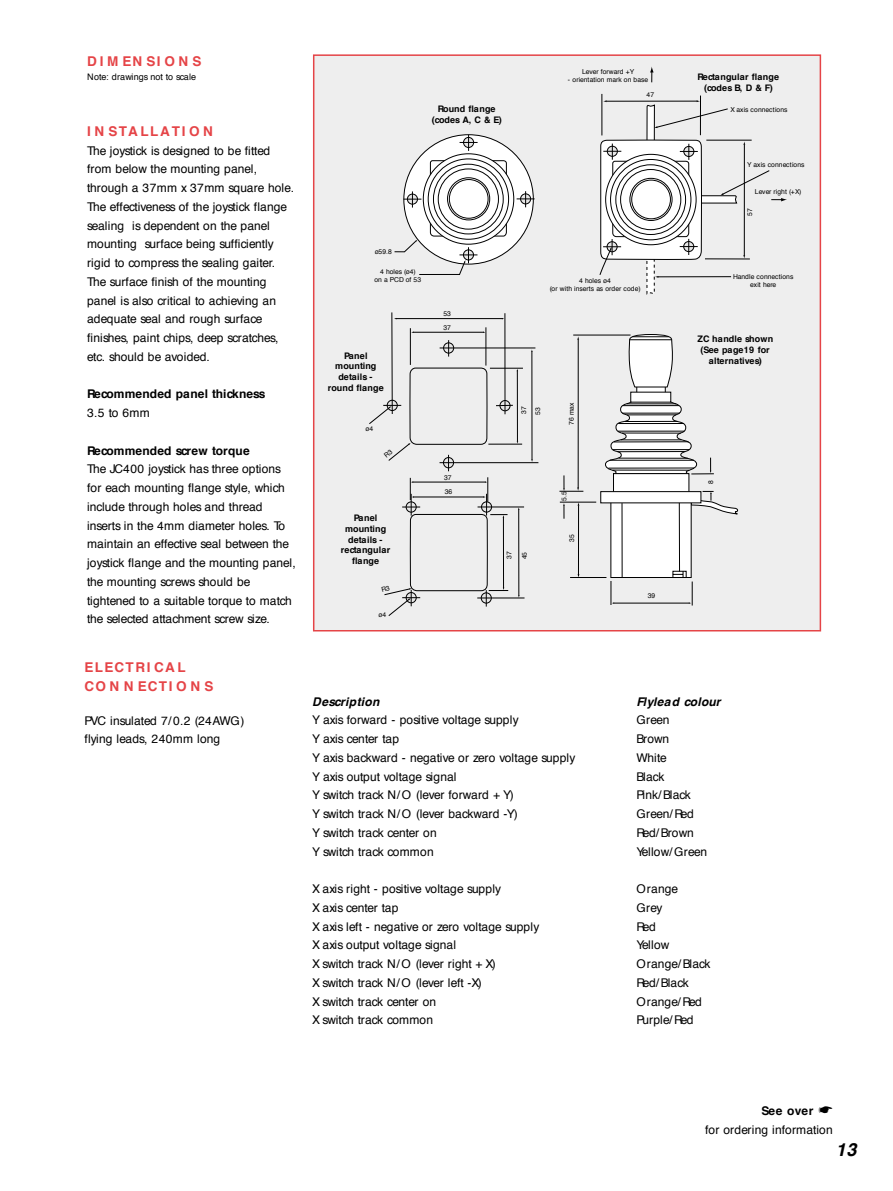
<style>
.page{position:relative;width:893px;height:1191px;background:#fff}
.page>*{position:absolute;margin:0;border:0;box-sizing:border-box;transform-origin:0 0}
.t1{font:italic 700 18px "Helvetica";color:#000}
.t2{font:700 13.5px/18.8px "Helvetica";letter-spacing:.13em;color:#e54447}
.t3{font:700 13.5px "Helvetica";letter-spacing:.11em;color:#e54447}
.t4{font:700 13.5px "Helvetica";letter-spacing:.27em;color:#e54447}
.t5{font:12px/18.8px "Helvetica";color:#000}
.t6{font:12px "Helvetica";letter-spacing:-.02em;color:#000}
.t7{font:700 12px "Helvetica";letter-spacing:.005em;color:#000}
.t8{font:12px "Helvetica";letter-spacing:-.025em;color:#000}
.t9{font:italic 700 12px "Helvetica";color:#000}
.t10{font:italic 700 12px "Helvetica";letter-spacing:.03em;color:#000}
.t11{font:12px "Helvetica";letter-spacing:-.04em;color:#000}
.t12{font:12px "Helvetica";letter-spacing:-.035em;color:#000}
.t13{font:12px "Helvetica";letter-spacing:-.045em;color:#000}
.t14{font:700 9px/10.8px "Helvetica";letter-spacing:.005em;color:#000;text-align:center}
.t15{font:9px "Helvetica";letter-spacing:.015em;color:#000}
.t16{font:6.75px/8.1px "Helvetica";color:#000;text-align:center}
.s1{font-weight:700}
</style>
<div class="page">
<div style="left:314px;top:55px;width:506px;height:576px;background:#eee"></div>
<div style="left:403px;top:134px;width:130px;height:130px;background:#fff;border:1px solid #000;border-radius:50%"></div>
<svg style="left:636px;top:388px;width:29px;height:4px"></svg>
<div style="left:610px;top:501px;width:81px;height:77px;background:#fff;border:1px solid #000"></div>
<div style="left:613px;top:473px;width:76px;height:20px;background:#fff;border:1px solid #000"></div>
<hr style="left:573px;top:335px;width:57px;height:1px;background:#000">
<hr style="left:578px;top:339px;width:1px;height:149px;background:#000">
<div style="left:600px;top:491px;width:101px;height:12px;background:#fff;border:1px solid #000"></div>
<hr style="left:621px;top:503px;width:1px;height:74px;background:#000">
<hr style="left:679px;top:503px;width:1px;height:69px;background:#000">
<div style="left:630px;top:392px;width:41px;height:10px;background:#fff"></div>
<svg style="left:628px;top:334px;width:45px;height:54px;background:#e4e4e4"></svg>
<hr style="left:629px;top:340px;width:42px;height:1px;background:#000">
<hr style="left:632px;top:337px;width:36px;height:1px;background:#000">
<hr style="left:613px;top:603px;width:76px;height:1px;background:#000">
<svg style="left:672px;top:571px;width:21px;height:35px"></svg>
<svg style="left:610px;top:581px;width:4px;height:24px"></svg>
<hr style="left:560px;top:502px;width:36px;height:1px;background:#000">
<svg style="left:559px;top:475px;width:24px;height:17px"></svg>
<svg style="left:563px;top:503px;width:1px;height:16px"></svg>
<svg style="left:605px;top:396px;width:108px;height:79px"></svg>
<hr style="left:601px;top:94px;width:1px;height:41px;background:#000">
<hr style="left:700px;top:96px;width:1px;height:39px;background:#000">
<svg style="left:459px;top:135px;width:18px;height:16px"></svg>
<svg style="left:516px;top:191px;width:18px;height:16px"></svg>
<svg style="left:423px;top:154px;width:91px;height:90px"></svg>
<svg style="left:394px;top:159px;width:115px;height:116px"></svg>
<svg style="left:650px;top:67px;width:3px;height:15px"></svg>
<svg style="left:599px;top:100px;width:188px;height:195px"></svg>
<hr style="left:578px;top:505px;width:1px;height:71px;background:#000">
<hr style="left:570px;top:577px;width:36px;height:1px;background:#000">
<svg style="left:690px;top:491px;width:48px;height:24px"></svg>
<div style="left:313px;top:54px;width:508px;height:578px;border:2px solid #e54447"></div>
<hr style="left:477px;top:507px;width:47px;height:1px;background:#000">
<hr style="left:477px;top:598px;width:47px;height:1px;background:#000">
<hr style="left:518px;top:509px;width:1px;height:87px;background:#000">
<hr style="left:391px;top:312px;width:1px;height:102px;background:#000">
<svg style="left:499px;top:400px;width:11px;height:11px"></svg>
<svg style="left:496px;top:405px;width:17px;height:1px"></svg>
<hr style="left:504px;top:313px;width:1px;height:101px;background:#000">
<hr style="left:413px;top:332px;width:70px;height:1px;background:#000">
<hr style="left:485px;top:327px;width:1px;height:39px;background:#000">
<hr style="left:410px;top:328px;width:1px;height:37px;background:#000">
<hr style="left:396px;top:318px;width:106px;height:1px;background:#000">
<hr style="left:488px;top:444px;width:34px;height:1px;background:#000">
<hr style="left:490px;top:368px;width:33px;height:1px;background:#000">
<hr style="left:517px;top:371px;width:1px;height:71px;background:#000">
<hr style="left:531px;top:351px;width:1px;height:109px;background:#000">
<svg style="left:443px;top:343px;width:11px;height:10px"></svg>
<hr style="left:439px;top:348px;width:96px;height:1px;background:#000">
<svg style="left:448px;top:340px;width:1px;height:17px"></svg>
<hr style="left:439px;top:462px;width:99px;height:1px;background:#000">
<svg style="left:369px;top:367px;width:118px;height:104px"></svg>
<svg style="left:384px;top:477px;width:124px;height:139px"></svg>
<p class="t4" style="left:87px;top:56px;width:116px">DIMENSIONS</p>
<p class="t15" style="left:87px;top:73px;width:111px">Note: drawings not to scale</p>
<p class="t3" style="left:87px;top:125px;width:127px">I N STALLATI O N</p>
<p class="t5" style="left:87px;top:142px;width:208px">The joystick is designed to be fitted from below the mounting panel, through a 37mm x 37mm square hole.<br>The effectiveness of the joystick flange sealing is dependent on the panel mounting surface being sufficiently rigid to compress the sealing gaiter.<br>The surface finish of the mounting panel is also critical to achieving an adequate seal and rough surface finishes, paint chips, deep scratches, etc. should be avoided.</p>
<p class="t7" style="left:87px;top:389px;width:180px">Recommended panel thickness</p>
<p class="t5" style="left:87px;top:404px;width:64px">3.5 to 6mm</p>
<p class="t7" style="left:87px;top:445px;width:164px">Recommended screw torque</p>
<p class="t5" style="left:87px;top:461px;width:210px">The JC400 joystick has three options for each mounting flange style, which include through holes and thread inserts in the 4mm diameter holes. To maintain an effective seal between the joystick flange and the mounting panel, the mounting screws should be tightened to a suitable torque to match the selected attachment screw size.</p>
<p class="t2" style="left:84px;top:659px;width:130px">ELECTRI CAL<br>CONNECTIONS</p>
<p class="t5" style="left:84px;top:712px;width:161px">PVC insulated 7/0.2 (24AWG) flying leads, 240mm long</p>
<p class="t14" style="left:432px;top:105px;width:71px">Round flange (codes A, C &amp; E)</p>
<p class="t16" style="left:375px;top:248px;width:19px">ø59.8</p>
<p class="t16" style="left:374px;top:268px;width:48px">4 holes (ø4)<br>on a PCD of 53</p>
<p class="t14" style="left:328px;top:351px;width:57px">Panel mounting details - round flange</p>
<p class="t16" style="left:365px;top:425px;width:9px">ø4</p>
<p class="t16" style="left:443px;top:307px;width:9px;line-height:14.2px;text-align:left">53<br>37</p>
<p class="t16" style="left:582px;top:68px;width:54px">Lever forward +Y</p>
<p class="t16" style="left:568px;top:76px;width:82px">- orientation mark on base</p>
<p class="t16" style="left:646px;top:91px;width:9px">47</p>
<p class="t14" style="left:697px;top:72px;width:83px">Rectangular flange (codes B, D &amp; F)</p>
<p class="t16" style="left:730px;top:106px;width:59px">X axis connections</p>
<p class="t16" style="left:747px;top:161px;width:59px">Y axis connections</p>
<p class="t16" style="left:755px;top:189px;width:48px">Lever right (+X)</p>
<p class="t16" style="left:746px;top:216px;width:9px;rotate:-90deg">57</p>
<p class="t16" style="left:549px;top:277px;width:92px">4 holes ø4<br>(or with inserts as order code)</p>
<p class="t16" style="left:733px;top:273px;width:62px">Handle connections exit here</p>
<p class="t16" style="left:517px;top:415px;width:10px;line-height:14px;text-align:left;rotate:-90deg">37<br>53</p>
<p class="t16" style="left:568px;top:425px;width:24px;rotate:-90deg">76 max</p>
<p class="t14" style="left:697px;top:335px;width:77px">ZC handle shown (See page19 for alternatives)</p>
<p class="t14" style="left:341px;top:513px;width:51px">Panel mounting details - rectangular flange</p>
<p class="t16" style="left:378px;top:611px;width:9px">ø4</p>
<p class="t16" style="left:444px;top:471px;width:10px;line-height:14.2px;text-align:left">37<br>36</p>
<p class="t16" style="left:505px;top:559px;width:9px;rotate:-90deg">37</p>
<p class="t16" style="left:521px;top:559px;width:9px;rotate:-90deg">45</p>
<p class="t16" style="left:560px;top:501px;width:11px;rotate:-90deg">5.5</p>
<p class="t16" style="left:568px;top:542px;width:9px;rotate:-90deg">35</p>
<p class="t16" style="left:647px;top:592px;width:9px">39</p>
<p class="t16" style="left:707px;top:484px;width:5px;rotate:-90deg">8</p>
<p class="t10" style="left:312px;top:696px;width:69px">Description</p>
<p class="t9" style="left:636px;top:696px;width:85px">Flylead colour</p>
<p class="t5" style="left:312px;top:712px;width:208px">Y axis forward - positive voltage supply</p>
<p class="t5" style="left:636px;top:712px;width:34px">Green</p>
<p class="t6" style="left:312px;top:734px;width:88px">Y axis center tap</p>
<p class="t5" style="left:636px;top:730px;width:34px">Brown</p>
<p class="t5" style="left:312px;top:749px;width:265px">Y axis backward - negative or zero voltage supply</p>
<p class="t5" style="left:636px;top:749px;width:32px">White</p>
<p class="t5" style="left:312px;top:768px;width:146px">Y axis output voltage signal</p>
<p class="t5" style="left:636px;top:768px;width:29px">Black</p>
<p class="t6" style="left:312px;top:790px;width:203px">Y switch track N/O (lever forward + Y)</p>
<p class="t5" style="left:636px;top:787px;width:56px">Pink/Black</p>
<p class="t6" style="left:312px;top:809px;width:207px">Y switch track N/ O (lever backward -Y)</p>
<p class="t11" style="left:636px;top:809px;width:59px">Green/ Red</p>
<p class="t6" style="left:312px;top:828px;width:126px">Y switch track center on</p>
<p class="t12" style="left:636px;top:828px;width:59px">Red/Brown</p>
<p class="t5" style="left:312px;top:843px;width:123px">Y switch track common</p>
<p class="t5" style="left:636px;top:843px;width:72px">Yellow/Green</p>
<p class="t5" style="left:312px;top:880px;width:190px">X axis right - positive voltage supply</p>
<p class="t5" style="left:636px;top:880px;width:43px">Orange</p>
<p class="t6" style="left:312px;top:903px;width:88px">X axis center tap</p>
<p class="t5" style="left:636px;top:899px;width:28px">Grey</p>
<p class="t5" style="left:312px;top:918px;width:229px">X axis left - negative or zero voltage supply</p>
<p class="t5" style="left:636px;top:918px;width:21px">Red</p>
<p class="t5" style="left:312px;top:937px;width:145px">X axis output voltage signal</p>
<p class="t5" style="left:636px;top:937px;width:34px">Yellow</p>
<p class="t6" style="left:312px;top:959px;width:185px">X switch track N/O (lever right + X)</p>
<p class="t5" style="left:636px;top:955px;width:76px">Orange/Black</p>
<p class="t8" style="left:312px;top:978px;width:171px">X switch track N/ O (lever left -X)</p>
<p class="t13" style="left:636px;top:978px;width:54px">Red/Black</p>
<p class="t6" style="left:312px;top:996px;width:125px">X switch track center on</p>
<p class="t5" style="left:636px;top:993px;width:67px">Orange/Red</p>
<p class="t5" style="left:312px;top:1012px;width:122px">X switch track common</p>
<p class="t5" style="left:636px;top:1012px;width:59px">Purple/Red</p>
<p class="t5" style="left:705px;top:1103px;width:129px;text-align:right"><span class="s1">See over</span> ☛<br>for ordering information</p>
<h1 class="t1" style="left:835px;top:1143px;width:22px">13</h1>
</div>
